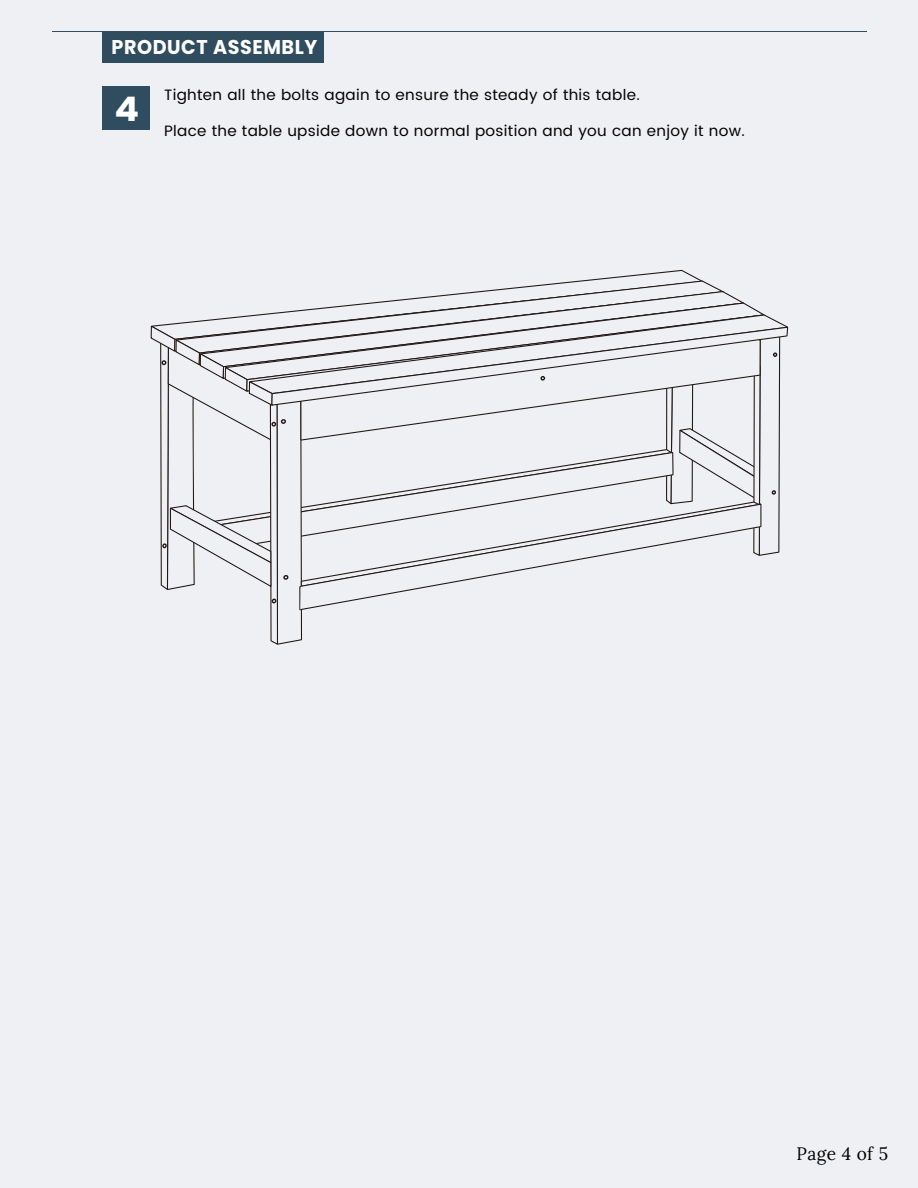
<style>
.page{position:relative;width:918px;height:1188px;background:#eef0f4}
.page>*{position:absolute;margin:0;border:0;box-sizing:border-box;transform-origin:0 0}
.t1{font:33.75px "Poppins";color:#fff;scale:1.08 1}
.t2{font:19.95px "Poppins";letter-spacing:.03em;color:#fff;scale:.96 1}
.t3{font:18px "Lora";letter-spacing:.025em;color:#040000;scale:.96 1}
.t4{font:15px "Poppins";letter-spacing:.02em;color:#040000}
</style>
<div class="page">
<hr style="left:52px;top:31px;width:814px;height:1px;background:#304d60">
<div style="left:102px;top:32px;width:222px;height:30px;background:#304d60"></div>
<div style="left:103px;top:86px;width:47px;height:43px;background:#304d60"></div>
<svg style="left:151px;top:270px;width:637px;height:375px"></svg>
<h2 class="t2" style="left:111px;top:36px;width:216px">PRODUCT ASSEMBLY</h2>
<p class="t4" style="left:164px;top:84px;width:477px">Tighten all the bolts again to ensure the steady of this table.</p>
<p class="t4" style="left:164px;top:120px;width:582px">Place the table upside down to normal position and you can enjoy it now.</p>
<h1 class="t1" style="left:115px;top:89px;width:24px">4</h1>
<p class="t3" style="left:797px;top:1140px;width:97px">Page 4 of 5</p>
</div>
